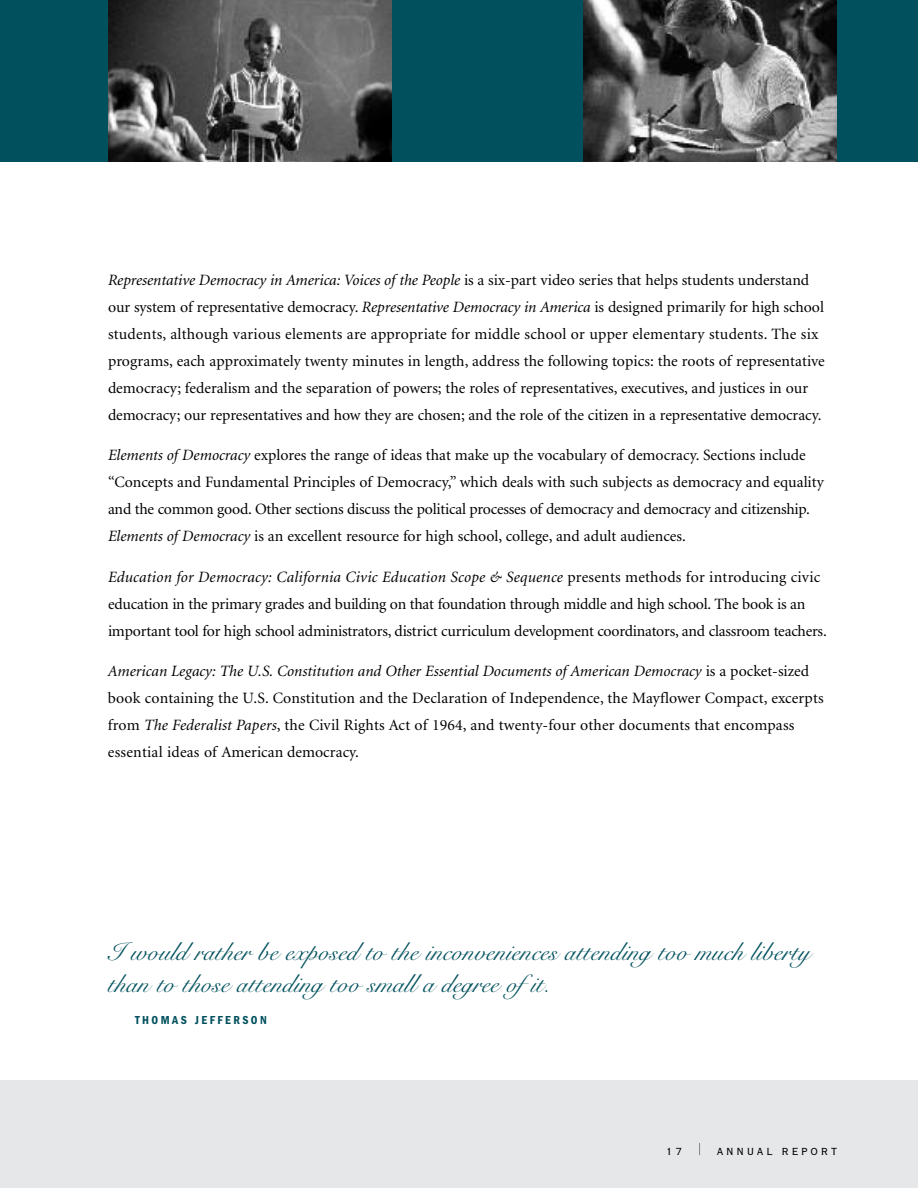
<style>
.page{position:relative;width:918px;height:1188px;background:#fff}
.page>*{position:absolute;margin:0;border:0;box-sizing:border-box;transform-origin:0 0}
.t1{font:25.5px/31.5px "Snell Roundhand Script";letter-spacing:.005em;color:#00505d}
.t2{font:15.75px/27px "Minion";color:#000}
.t3{font:13.5px "Copperplate Twenty Nine BC";letter-spacing:.2em;color:#000}
.t4{font:600 condensed 12px "Franklin Gothic";letter-spacing:.205em;color:#00505d}
.s1{font-style:italic}
</style>
<div class="page">
<div style="left:0;top:1080px;width:918px;height:108px;background:#e6e7e8"></div>
<svg style="left:699px;top:1143px;width:1px;height:12px"></svg>
<div style="left:0;top:0;width:918px;height:162px;background:#00505d"></div>
<img style="left:583px;top:0;width:254px;height:162px">
<img style="left:108px;top:0;width:284px;height:162px">
<p class="t2" style="left:108px;top:268px;width:718px"><span class="s1">Representative Democracy in America: Voices of the People</span> is a six-part video series that helps students understand our system of representative democracy. <span class="s1">Representative Democracy in America</span> is designed primarily for high school students, although various elements are appropriate for middle school or upper elementary students. The six programs, each approximately twenty minutes in length, address the following topics: the roots of representative democracy; federalism and the separation of powers; the roles of representatives, executives, and justices in our democracy; our representatives and how they are chosen; and the role of the citizen in a representative democracy.</p>
<p class="t2" style="left:108px;top:443px;width:717px"><span class="s1">Elements of Democracy</span> explores the range of ideas that make up the vocabulary of democracy. Sections include “Concepts and Fundamental Principles of Democracy,” which deals with such subjects as democracy and equality and the common good. Other sections discuss the political processes of democracy and democracy and citizenship.<br><span class="s1">Elements of Democracy</span> is an excellent resource for high school, college, and adult audiences.</p>
<p class="t2" style="left:108px;top:565px;width:720px"><span class="s1">Education for Democracy: California Civic Education Scope &amp; Sequence</span> presents methods for introducing civic education in the primary grades and building on that foundation through middle and high school. The book is an important tool for high school administrators, district curriculum development coordinators, and classroom teachers.</p>
<p class="t2" style="left:108px;top:659px;width:717px"><span class="s1">American Legacy: The U.S. Constitution and Other Essential Documents of American Democracy</span> is a pocket-sized book containing the U.S. Constitution and the Declaration of Independence, the Mayflower Compact, excerpts from <span class="s1">The Federalist Papers</span>, the Civil Rights Act of 1964, and twenty-four other documents that encompass essential ideas of American democracy.</p>
<h1 class="t1" style="left:108px;top:940px;width:703px">I would rather be exposed to the inconveniences attending too much liberty than to those attending too small a degree ofit.</h1>
<p class="t4" style="left:135px;top:1016px;width:133px">THOMAS JEFFERSON</p>
<p class="t3" style="left:666px;top:1142px;width:18px">17</p>
<p class="t3" style="left:717px;top:1142px;width:122px">ANNUAL REPORT</p>
</div>
